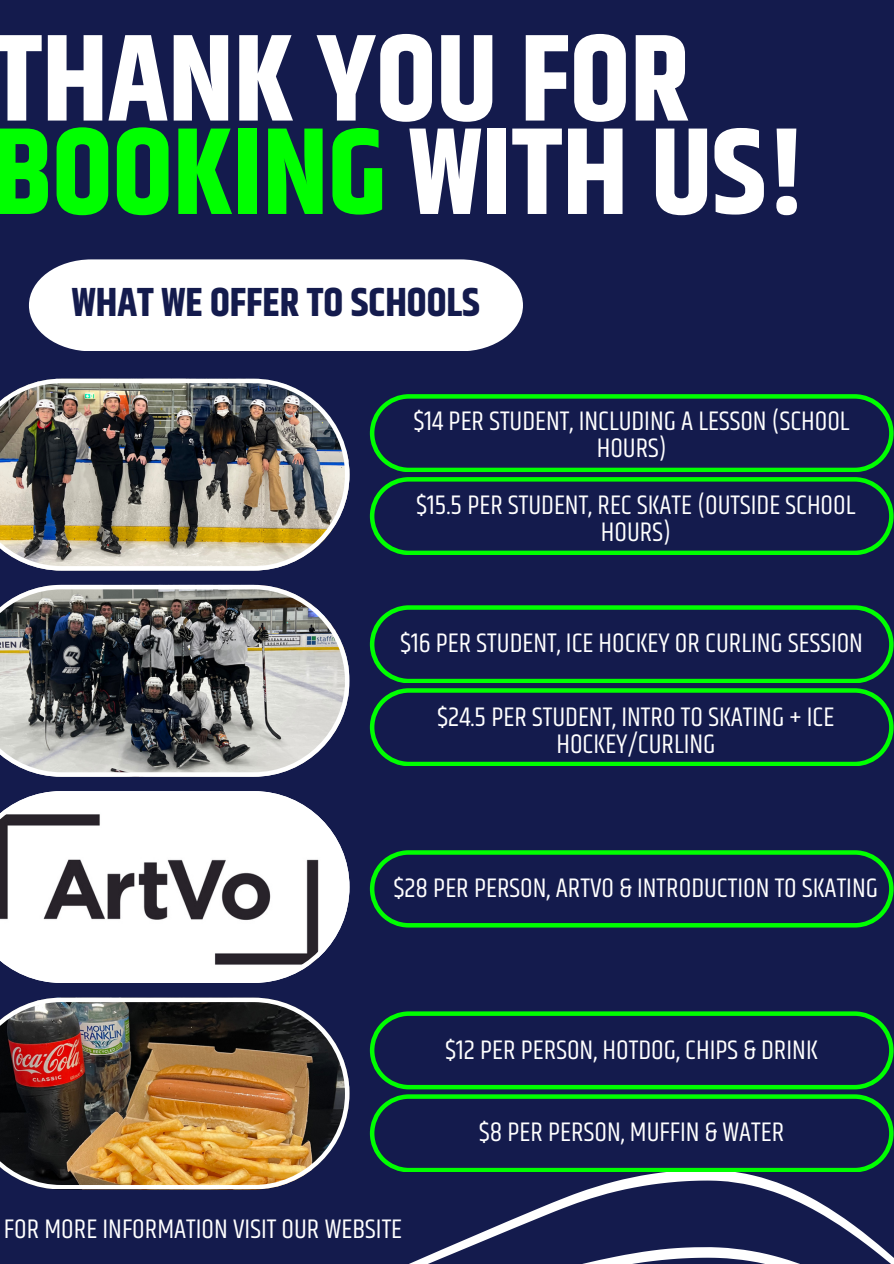
<style>
.page{position:relative;width:894px;height:1264px;background:#fff}
.page>*{position:absolute;margin:0;border:0;box-sizing:border-box;transform-origin:0 0}
.t1{font:700 123.15px/93.3px "Khand";color:#fff}
.t2{font:700 40.5px "Khand";color:#141b4d}
.t3{font:27.45px/27px "Khand";color:#fff;text-align:center}
.s1{color:#0f0}
</style>
<div class="page">
<div style="left:0;top:0;width:893px;height:1263px;background:#141b4d"></div>
<div style="left:29px;top:259px;width:494px;height:92px;background:#fff"></div>
<img style="left:0;top:379px;width:349px;height:191px">
<svg style="left:0;top:585px;width:349px;height:191px;background:#7a7b7e"></svg>
<svg style="left:0;top:791px;width:349px;height:191px;background:#ceced2"></svg>
<svg style="left:180px;top:1171px;width:700px;height:75px"></svg>
<svg style="left:411px;top:1246px;width:482px;height:17px"></svg>
<img style="left:0;top:997px;width:349px;height:191px">
<svg style="left:370px;top:605px;width:522px;height:160px"></svg>
<svg style="left:370px;top:394px;width:522px;height:160px"></svg>
<svg style="left:370px;top:1011px;width:523px;height:160px"></svg>
<svg style="left:370px;top:850px;width:523px;height:77px"></svg>
<p class="t1" style="left:-9px;top:39px;width:816px">THANK YOU FOR<br><span class="s1">BOOKING</span> WITH US!</p>
<p class="t2" style="left:72px;top:273px;width:409px">WHAT WE OFFER TO SCHOOLS</p>
<p class="t3" style="left:414px;top:409px;width:437px">$14 PER STUDENT, INCLUDING A LESSON (SCHOOL<br>HOURS)</p>
<p class="t3" style="left:416px;top:493px;width:440px">$15.5 PER STUDENT, REC SKATE (OUTSIDE SCHOOL<br>HOURS)</p>
<p class="t3" style="left:400px;top:630px;width:464px">$16 PER STUDENT, ICE HOCKEY OR CURLING SESSION</p>
<p class="t3" style="left:437px;top:705px;width:398px">$24.5 PER STUDENT, INTRO TO SKATING + ICE<br>HOCKEY/CURLING</p>
<p class="t3" style="left:394px;top:875px;width:485px">$28 PER PERSON, ARTVO &amp; INTRODUCTION TO SKATING</p>
<p class="t3" style="left:445px;top:1037px;width:374px">$12 PER PERSON, HOTDOG, CHIPS &amp; DRINK</p>
<p class="t3" style="left:4px;top:1216px;width:399px">FOR MORE INFORMATION VISIT OUR WEBSITE</p>
<p class="t3" style="left:479px;top:1119px;width:307px">$8 PER PERSON, MUFFIN &amp; WATER</p>
</div>
